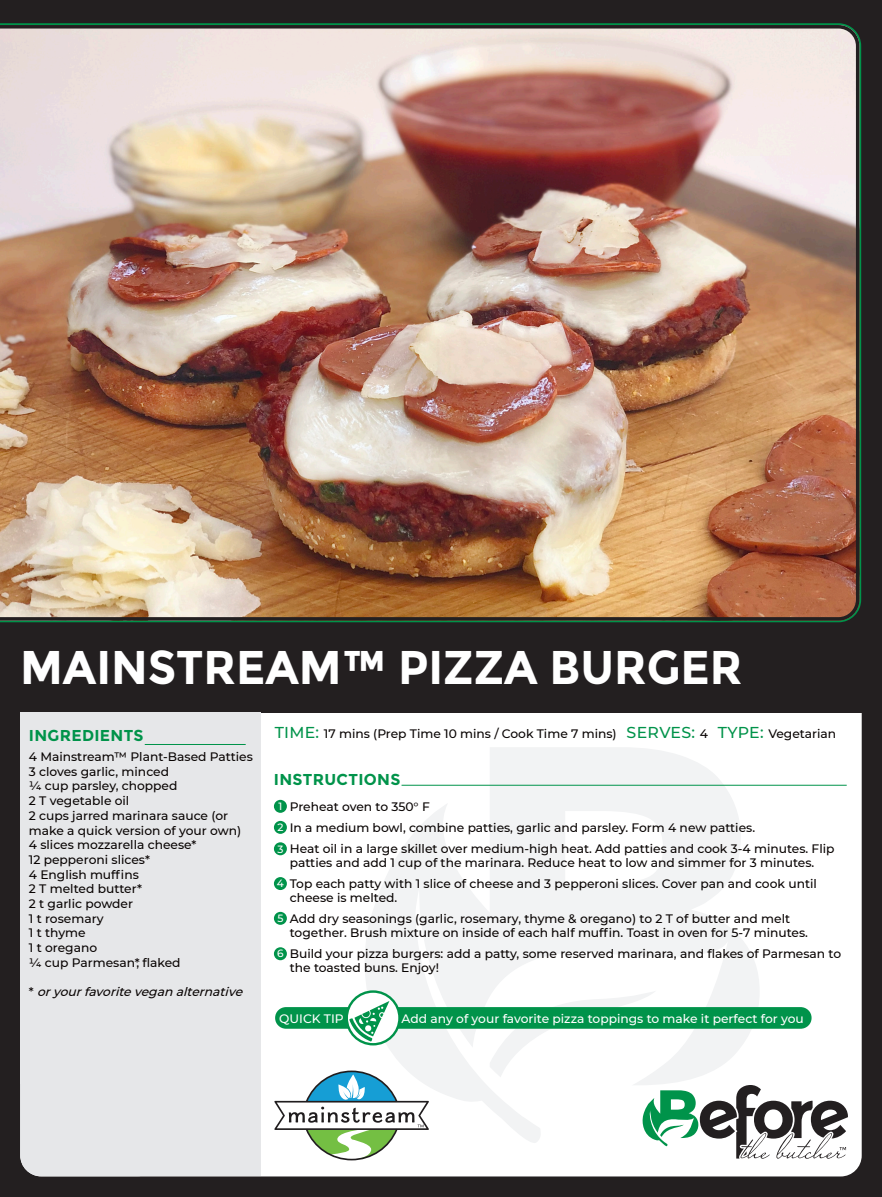
<style>
.page{position:relative;width:882px;height:1197px;background:#fff}
.page>*{position:absolute;margin:0;border:0;box-sizing:border-box;transform-origin:0 0}
.t1{font:700 47.25px "Montserrat";color:#fff;scale:.95 1}
.t2{font:700 15.75px "Montserrat";letter-spacing:.02em;color:#00934a}
.t3{font:500 12.25px/14px "Montserrat";color:#080302}
.t4{font:500 12.25px "Montserrat";color:#fff}
.t5{font:italic 500 12.25px "Montserrat";color:#080302}
.t6{font:500 10.5px "Montserrat";color:#fff}
.s1{font-size:15.75px;color:#00934a}
.s2{font-style:normal}
</style>
<div class="page">
<div style="left:0;top:712px;width:882px;height:485px;background:#231f20"></div>
<div style="left:20px;top:672px;width:842px;height:504px;background:#fff;border-radius:21px"></div>
<svg style="left:355px;top:747px;width:405px;height:396px;fill:#f2f3f4"></svg>
<div style="left:0;top:0;width:882px;height:712px;background:#231f20"></div>
<img style="left:0;top:25px;width:859px;height:596px">
<div style="left:20px;top:712px;width:139px;height:464px;background:#e6e7e9;border-radius:21px"></div>
<div style="left:102px;top:712px;width:159px;height:464px;background:#e6e7e9"></div>
<div style="left:20px;top:712px;width:175px;height:372px;background:#e6e7e9"></div>
<div style="left:274px;top:800px;width:13px;height:13px;background:#00934a;border-radius:50%"></div>
<div style="left:274px;top:821px;width:13px;height:13px;background:#00934a;border-radius:50%"></div>
<div style="left:274px;top:842px;width:13px;height:13px;background:#00934a;border-radius:50%"></div>
<div style="left:274px;top:877px;width:13px;height:13px;background:#00934a;border-radius:50%"></div>
<div style="left:274px;top:947px;width:13px;height:13px;background:#00934a;border-radius:50%"></div>
<div style="left:274px;top:912px;width:13px;height:13px;background:#00934a;border-radius:50%"></div>
<svg style="left:274px;top:1071px;width:155px;height:89px"></svg>
<hr style="left:145px;top:744px;width:101px;height:1px;background:#00934a">
<hr style="left:402px;top:785px;width:445px;height:1px;background:#00934a">
<div style="left:275px;top:1007px;width:537px;height:22px;background:#00934a;border-radius:11px"></div>
<svg style="left:347px;top:992px;width:52px;height:52px"></svg>
<div style="left:346px;top:990px;width:55px;height:55px;border:2px solid #00934a;border-radius:50%"></div>
<svg style="left:349px;top:1001px;width:40px;height:41px"></svg>
<svg style="left:641px;top:1085px;width:207px;height:74px"></svg>
<p class="t1" style="left:20px;top:640px;width:762px">MAINSTREAM™ PIZZA BURGER</p>
<p class="t2" style="left:29px;top:726px;width:116px">INGREDIENTS</p>
<p class="t3" style="left:275px;top:726px;width:563px"><span class="s1">TIME:</span> 17 mins (Prep Time 10 mins / Cook Time 7 mins) <span class="s1">SERVES:</span> 4 <span class="s1">TYPE:</span> Vegetarian</p>
<p class="t3" style="left:29px;top:749px;width:225px">4 Mainstream™ Plant-Based Patties</p>
<p class="t3" style="left:29px;top:764px;width:142px">3 cloves garlic, minced</p>
<p class="t3" style="left:29px;top:779px;width:150px">¼ cup parsley, chopped</p>
<p class="t3" style="left:29px;top:793px;width:102px">2 T vegetable oil</p>
<p class="t3" style="left:29px;top:808px;width:214px;line-height:14.7px">2 cups jarred marinara sauce (or make a quick version of your own)</p>
<p class="t3" style="left:29px;top:837px;width:169px">4 slices mozzarella cheese*</p>
<p class="t3" style="left:29px;top:852px;width:123px">12 pepperoni slices*</p>
<p class="t3" style="left:29px;top:867px;width:111px">4 English muffins</p>
<p class="t3" style="left:29px;top:882px;width:115px">2 T melted butter*</p>
<p class="t3" style="left:29px;top:896px;width:106px">2 t garlic powder</p>
<p class="t3" style="left:29px;top:911px;width:76px">1 t rosemary</p>
<p class="t3" style="left:29px;top:926px;width:58px">1 t thyme</p>
<p class="t3" style="left:29px;top:940px;width:70px">1 t oregano</p>
<p class="t3" style="left:29px;top:955px;width:153px">¼ cup Parmesan*, flaked</p>
<p class="t5" style="left:29px;top:983px;width:219px"><span class="s2">*</span> oryourfavoritevegan alternative</p>
<p class="t2" style="left:274px;top:770px;width:128px">INSTRUCTIONS</p>
<p class="t3" style="left:290px;top:799px;width:142px">Preheat oven to 350° F</p>
<p class="t3" style="left:290px;top:820px;width:467px">In a medium bowl, combine patties, garlic and parsley. Form 4 new patties.</p>
<p class="t3" style="left:290px;top:841px;width:546px">Heat oil in a large skillet over medium-high heat. Add patties and cook 3-4 minutes. Flip patties and add 1 cup of the marinara. Reduce heat to low and simmer for 3 minutes.</p>
<p class="t3" style="left:290px;top:876px;width:529px">Top each patty with 1 slice of cheese and 3 pepperoni slices. Cover pan and cook until cheese is melted.</p>
<p class="t3" style="left:290px;top:911px;width:520px">Add dry seasonings (garlic, rosemary, thyme &amp; oregano) to 2 T of butter and melt together. Brush mixture on inside of each half muffin. Toast in oven for 5-7 minutes.</p>
<p class="t3" style="left:290px;top:946px;width:553px">Build your pizza burgers: add a patty, some reserved marinara, and flakes of Parmesan to the toasted buns. Enjoy!</p>
<p class="t6" style="left:278px;top:799px;width:5px">1</p>
<p class="t6" style="left:277px;top:820px;width:8px">2</p>
<p class="t6" style="left:277px;top:841px;width:8px">3</p>
<p class="t6" style="left:277px;top:876px;width:9px">4</p>
<p class="t6" style="left:277px;top:911px;width:8px">5</p>
<p class="t6" style="left:277px;top:946px;width:8px">6</p>
<p class="t4" style="left:279px;top:1010px;width:66px">QUICK TIP</p>
<p class="t4" style="left:402px;top:1010px;width:404px">Add any of your favorite pizza toppings to make it perfect for you</p>
</div>
